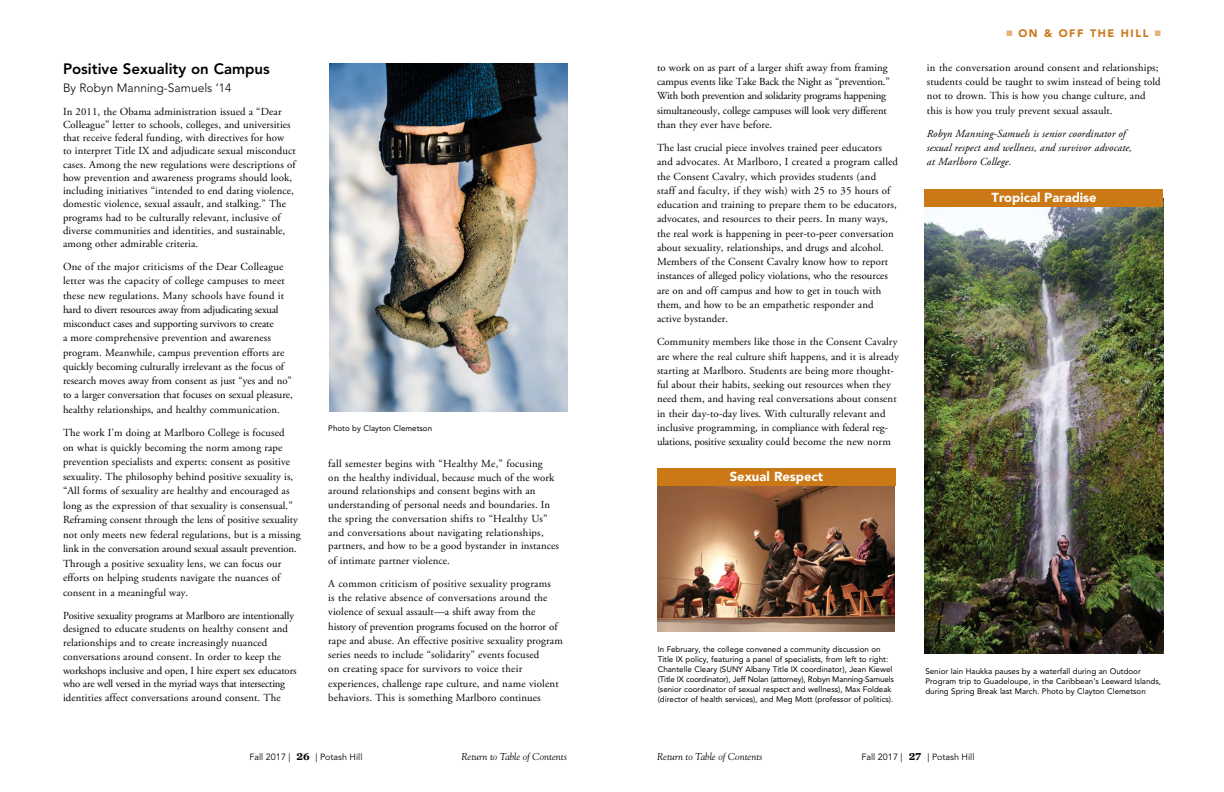
<style>
.page{position:relative;width:1224px;height:792px;background:#fff}
.page>*{position:absolute;margin:0;border:0;box-sizing:border-box;transform-origin:0 0}
.t1{font:800 15px "Avenir";color:#000}
.t2{font:900 13px "Avenir";color:#fff}
.t3{font:300 12px "Avenir";color:#000}
.t4{font:700 11px "Chronicle Text G1";color:#000}
.t5{font:10.8px/14.3px "Adobe Garamond Pro";letter-spacing:.01em;color:#000}
.t6{font:10.8px/14.3px "Adobe Garamond Pro";letter-spacing:-.01em;color:#000}
.t7{font:italic 10.8px/14.3px "Adobe Garamond Pro";letter-spacing:.01em;color:#000}
.t8{font:900 10.8px "Avenir";letter-spacing:.15em;color:#cb7817}
.t9{font:italic 10px "Goudy";color:#000}
.t10{font:9px "Avenir";color:#000}
.t11{font:8px/10px "Avenir";color:#000}
.s1{color:#e5b27d}
</style>
<div class="page">
<img style="left:330px;top:63px;width:237px;height:349px">
<img style="left:657px;top:486px;width:238px;height:146px">
<div style="left:657px;top:468px;width:238px;height:18px;background:#cb7817"></div>
<img style="left:925px;top:207px;width:238px;height:447px">
<div style="left:925px;top:189px;width:238px;height:18px;background:#cb7817"></div>
<h1 class="t1" style="left:63px;top:60px;width:208px">Positive Sexuality on Campus</h1>
<p class="t3" style="left:63px;top:81px;width:170px">By Robyn Manning-Samuels ’14</p>
<p class="t5" style="left:63px;top:105px;width:234px;line-height:13.3px">In 2011, the Obama administration issued a “Dear Colleague” letter to schools, colleges, and universities that receive federal funding, with directives for how<br>to interpret Title IX and adjudicate sexual misconduct cases. Among the new regulations were descriptions of how prevention and awareness programs should look, including initiatives “intended to end dating violence, domestic violence, sexual assault, and stalking.” The programs had to be culturally relevant, inclusive of diverse communities and identities, and sustainable, among other admirable criteria.</p>
<p class="t5" style="left:63px;top:260px;width:231px">One of the major criticisms of the Dear Colleague letter was the capacity of college campuses to meet these new regulations. Many schools have found it hard to divert resources away from adjudicating sexual misconduct cases and supporting survivors to create<br>a more comprehensive prevention and awareness program. Meanwhile, campus prevention efforts are quickly becoming culturally irrelevant as the focus of research moves away from consent as just “yes and no” to a larger conversation that focuses on sexual pleasure, healthy relationships, and healthy communication.</p>
<p class="t5" style="left:63px;top:426px;width:239px">The work I’m doing at Marlboro College is focused<br>on what is quickly becoming the norm among rape prevention specialists and experts: consent as positive sexuality. The philosophy behind positive sexuality is, “All forms of sexuality are healthy and encouraged as long as the expression of that sexuality is consensual.” Reframing consent through the lens of positive sexuality not only meets new federal regulations, but is a missing link in the conversation around sexual assault prevention.<br>Through a positive sexuality lens, we can focus our efforts on helping students navigate the nuances of consent in a meaningful way.</p>
<p class="t5" style="left:63px;top:609px;width:235px;line-height:13.7px">Positive sexuality programs at Marlboro are intentionally designed to educate students on healthy consent and relationships and to create increasingly nuanced conversations around consent. In order to keep the workshops inclusive and open, I hire expert sex educators who are well versed in the myriad ways that intersecting identities affect conversations around consent. The</p>
<p class="t11" style="left:328px;top:423px;width:105px">Photo by Clayton Clemetson</p>
<p class="t5" style="left:328px;top:457px;width:232px;line-height:13.8px">fall semester begins with “Healthy Me,” focusing<br>on the healthy individual, because much of the work around relationships and consent begins with an understanding of personal needs and boundaries. In the spring the conversation shifts to “Healthy Us” and conversations about navigating relationships, partners, and how to be a good bystander in instances of intimate partner violence.</p>
<p class="t5" style="left:328px;top:577px;width:236px">A common criticism of positive sexuality programs<br>is the relative absence of conversations around the violence of sexual assault—a shift away from the history of prevention programs focused on the horror of rape and abuse. An effective positive sexuality program series needs to include “solidarity” events focused<br>on creating space for survivors to voice their experiences, challenge rape culture, and name violent behaviors. This is something Marlboro continues</p>
<p class="t6" style="left:657px;top:61px;width:234px">to work on as part of a larger shift away from framing campus events like Take Back the Night as “prevention.” With both prevention and solidarity programs happening simultaneously, college campuses will look very different than they ever have before.</p>
<p class="t5" style="left:657px;top:141px;width:243px">The last crucial piece involves trained peer educators and advocates. At Marlboro, I created a program called the Consent Cavalry, which provides students (and<br>staff and faculty, if they wish) with 25 to 35 hours of education and training to prepare them to be educators, advocates, and resources to their peers. In many ways, the real work is happening in peer-to-peer conversation about sexuality, relationships, and drugs and alcohol.<br>Members of the Consent Cavalry know how to report instances of alleged policy violations, who the resources are on and off campus and how to get in touch with them, and how to be an empathetic responder and active bystander.</p>
<p class="t5" style="left:657px;top:335px;width:243px">Community members like those in the Consent Cavalry are where the real culture shift happens, and it is already starting at Marlboro. Students are being more thought&shy;ful about their habits, seeking out resources when they need them, and having real conversations about consent in their day-to-day lives. With culturally relevant and inclusive programming, in compliance with federal reg&shy;ulations, positive sexuality could become the new norm</p>
<p class="t2" style="left:730px;top:469px;width:95px">Sexual Respect</p>
<p class="t8" style="left:1006px;top:27px;width:156px"><span class="s1">■</span> ON &amp; OFF THE HILL <span class="s1">■</span></p>
<p class="t5" style="left:927px;top:61px;width:235px">in the conversation around consent and relationships; students could be taught to swim instead of being told not to drown. This is how you change culture, and this is how you truly prevent sexual assault.</p>
<p class="t7" style="left:927px;top:127px;width:207px">Robyn Manning-Samuels is senior coordinator of sexual respect and wellness, and survivor advocate, at Marlboro College.</p>
<p class="t2" style="left:992px;top:190px;width:107px">Tropical Paradise</p>
<p class="t11" style="left:658px;top:644px;width:238px">In February, the college convened a community discussion on Title IX policy, featuring a panel of specialists, from left to right:<br>Chantelle Cleary (SUNY Albany Title IX coordinator), Jean Kiewel (Title IX coordinator), Jeff Nolan (attorney), Robyn Manning-Samuels (senior coordinator of sexual respect and wellness), Max Foldeak (director of health services), and Meg Mott (professor of politics).</p>
<p class="t11" style="left:925px;top:667px;width:237px">Senior Iain Haukka pauses by a waterfall during an Outdoor<br>Program trip to Guadeloupe, in the Caribbean’s Leeward Islands, during Spring Break last March. Photo by Clayton Clemetson</p>
<p class="t4" style="left:297px;top:747px;width:15px">26</p>
<p class="t9" style="left:461px;top:751px;width:107px">Return to Table of Contents</p>
<p class="t9" style="left:657px;top:751px;width:107px">Return to Table of Contents</p>
<p class="t10" style="left:861px;top:752px;width:43px">Fall 2017 |</p>
<p class="t10" style="left:928px;top:752px;width:48px">| Potash Hill</p>
<p class="t4" style="left:909px;top:747px;width:14px">27</p>
<p class="t10" style="left:249px;top:752px;width:43px">Fall 2017 |</p>
<p class="t10" style="left:316px;top:752px;width:48px">| Potash Hill</p>
</div>
